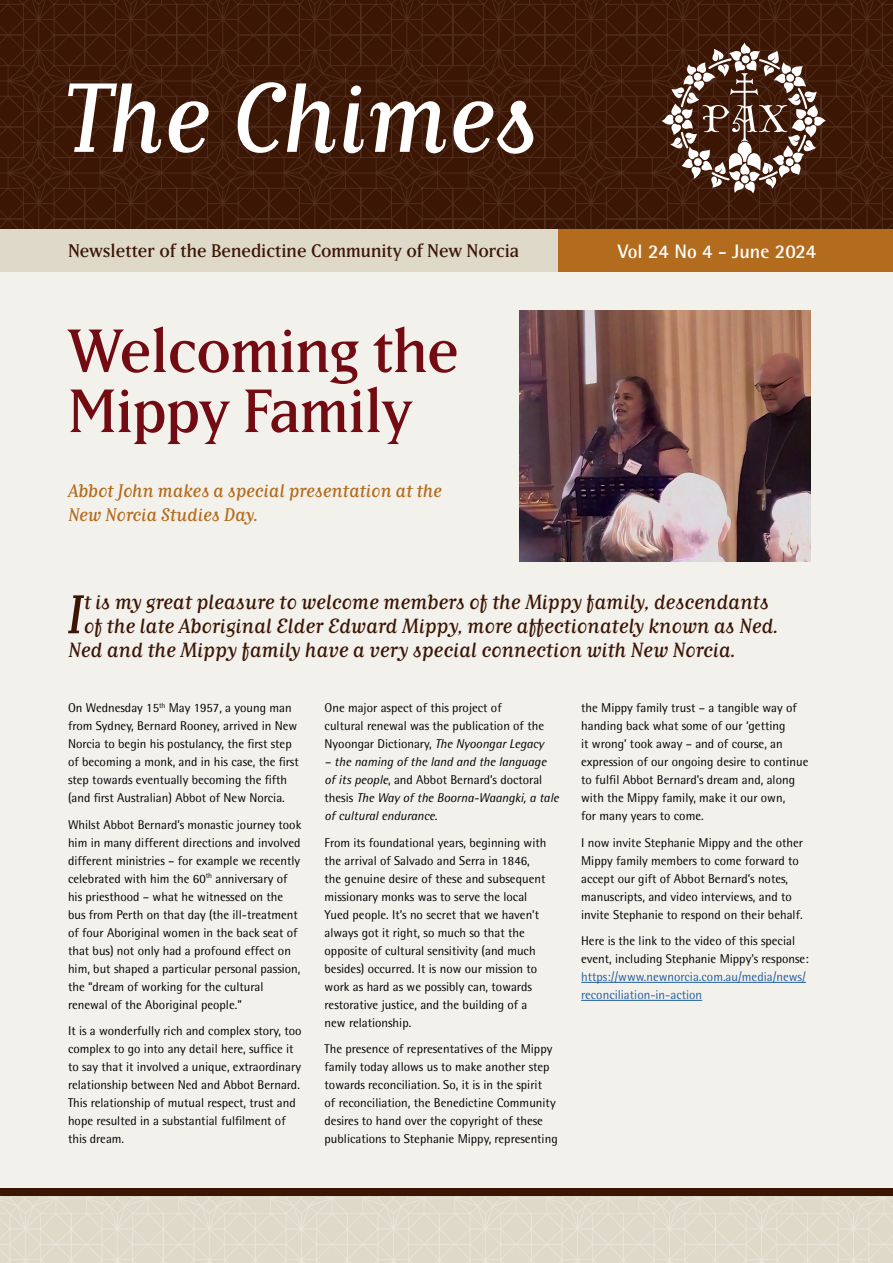
<style>
.page{position:relative;width:893px;height:1263px;background:#fff}
.page>*{position:absolute;margin:0;border:0;box-sizing:border-box;transform-origin:0 0}
.t1{font:60px/60px "Matrix IIOT";letter-spacing:-.01em;color:#730b12}
.Intro_Small{font:53.55px "Matrix II Script OT";color:#3c1605}
.Intro_Small-2{font:20.25px "Matrix II Script OT";color:#3c1605}
.t2{font:700 19.5px "Rotis Semi Sans Std";color:#fff}
.Subtitle{font:18px/24px "Matrix II Script OT";color:#b36c1d}
.t3{font:18px "Matrix IIOT";color:#3c1605}
.Body{font:12.75px/18px "Rotis Semi Sans Std";color:#000}
.Body-2{font:italic 12.75px/18px "Rotis Semi Sans Std";color:#000}
.s1{font-style:italic}
.s2{font-style:normal}
.s3{color:#215e9e}
</style>
<div class="page">
<svg style="left:0;top:220px;width:893px;height:10px;background:#4c2815"></svg>
<svg style="left:0;top:128px;width:893px;height:92px;background:#3f1a09"></svg>
<svg style="left:0;top:36px;width:893px;height:92px;background:#3f1909"></svg>
<svg style="left:0;top:0;width:893px;height:36px;background:#3f1909"></svg>
<svg style="left:68px;top:82px;width:466px;height:72px"></svg>
<div style="left:0;top:230px;width:893px;height:42px;background:#ded9c9"></div>
<svg style="left:662px;top:43px;width:164px;height:150px"></svg>
<div style="left:0;top:272px;width:893px;height:991px;background:#f3f1ec"></div>
<div style="left:558px;top:230px;width:335px;height:42px;background:#b36c1d"></div>
<div style="left:0;top:1188px;width:893px;height:9px;background:#3c1605"></div>
<svg style="left:0;top:1197px;width:893px;height:66px;background:#dfdacb"></svg>
<hr style="left:581px;top:982px;width:225px;height:1px;background:#215e9e">
<hr style="left:581px;top:1000px;width:121px;height:1px;background:#215e9e">
<img style="left:519px;top:311px;width:291px;height:250px">
<h3 class="t3" style="left:68px;top:240px;width:453px">Newsletter of the Benedictine Community of New Norcia</h3>
<p class="t2" style="left:618px;top:239px;width:200px">Vol 24 No 4 - June 2024</p>
<h1 class="t1" style="left:68px;top:320px;width:393px">Welcoming the<br>Mippy Family</h1>
<p class="Subtitle" style="left:68px;top:478px;width:375px">Abbot John makes a special presentation at the<br>New Norcia Studies Day.</p>
<p class="Intro_Small" style="left:66px;top:583px;width:19px">I</p>
<p class="Intro_Small-2" style="left:84px;top:590px;width:687px">t is my great pleasure to welcome members of the Mippy family, descendants</p>
<p class="Intro_Small-2" style="left:84px;top:614px;width:696px">of the late Aboriginal Elder Edward Mippy, more affectionately known as Ned.</p>
<p class="Intro_Small-2" style="left:68px;top:638px;width:669px">Ned and the Mippy family have a very special connection with New Norcia.</p>
<p class="Body" style="left:68px;top:699px;width:232px">On Wednesday 15<sup>th</sup> May 1957, a young man from Sydney, Bernard Rooney, arrived in New Norcia to begin his postulancy, the first step of becoming a monk, and in his case, the first step towards eventually becoming the fifth (and first Australian) Abbot of New Norcia.</p>
<p class="Body" style="left:68px;top:815px;width:235px">Whilst Abbot Bernard’s monastic journey took him in many different directions and involved different ministries – for example we recently celebrated with him the 60<sup>th</sup> anniversary of his priesthood – what he witnessed on the bus from Perth on that day (the ill-treatment of four Aboriginal women in the back seat of that bus) not only had a profound effect on him, but shaped a particular personal passion, the “dream of working for the cultural renewal of the Aboriginal people.”</p>
<p class="Body" style="left:68px;top:1022px;width:235px">It is a wonderfully rich and complex story, too complex to go into any detail here, suffice it to say that it involved a unique, extraordinary relationship between Ned and Abbot Bernard.<br>This relationship of mutual respect, trust and hope resulted in a substantial fulfilment of this dream.</p>
<p class="Body" style="left:325px;top:699px;width:221px">One major aspect of this project of<br>cultural renewal was the publication of the<br>Nyoongar Dictionary, <span class="s1">The Nyoongar Legacy</span></p>
<p class="Body-2" style="left:325px;top:752px;width:236px">– the naming of the land and the language of its people<span class="s2">, and Abbot Bernard’s doctoral thesis</span> The Way of the Boorna-Waangki, a tale of cultural endurance.</p>
<p class="Body" style="left:325px;top:833px;width:223px">From its foundational years, beginning with the arrival of Salvado and Serra in 1846, the genuine desire of these and subsequent missionary monks was to serve the local Yued people. It’s no secret that we haven’t always got it right, so much so that the opposite of cultural sensitivity (and much besides) occurred. It is now our mission to work as hard as we possibly can, towards restorative justice, and the building of a new relationship.</p>
<p class="Body" style="left:325px;top:1040px;width:235px">The presence of representatives of the Mippy family today allows us to make another step towards reconciliation. So, it is in the spirit<br>of reconciliation, the Benedictine Community desires to hand over the copyright of these publications to Stephanie Mippy, representing</p>
<p class="Body" style="left:581px;top:699px;width:229px">the Mippy family trust – a tangible way of handing back what some of our ‘getting<br>it wrong’ took away – and of course, an expression of our ongoing desire to continue to fulfil Abbot Bernard’s dream and, along with the Mippy family, make it our own,<br>for many years to come.</p>
<p class="Body" style="left:581px;top:833px;width:224px">I now invite Stephanie Mippy and the other Mippy family members to come forward to accept our gift of Abbot Bernard’s notes, manuscripts, and video interviews, and to invite Stephanie to respond on their behalf.</p>
<p class="Body" style="left:581px;top:932px;width:229px">Here is the link to the video of this special event, including Stephanie Mippy’s response: <span class="s3">https://www.newnorcia.com.au/media/news/ reconciliation-in-action</span></p>
</div>
